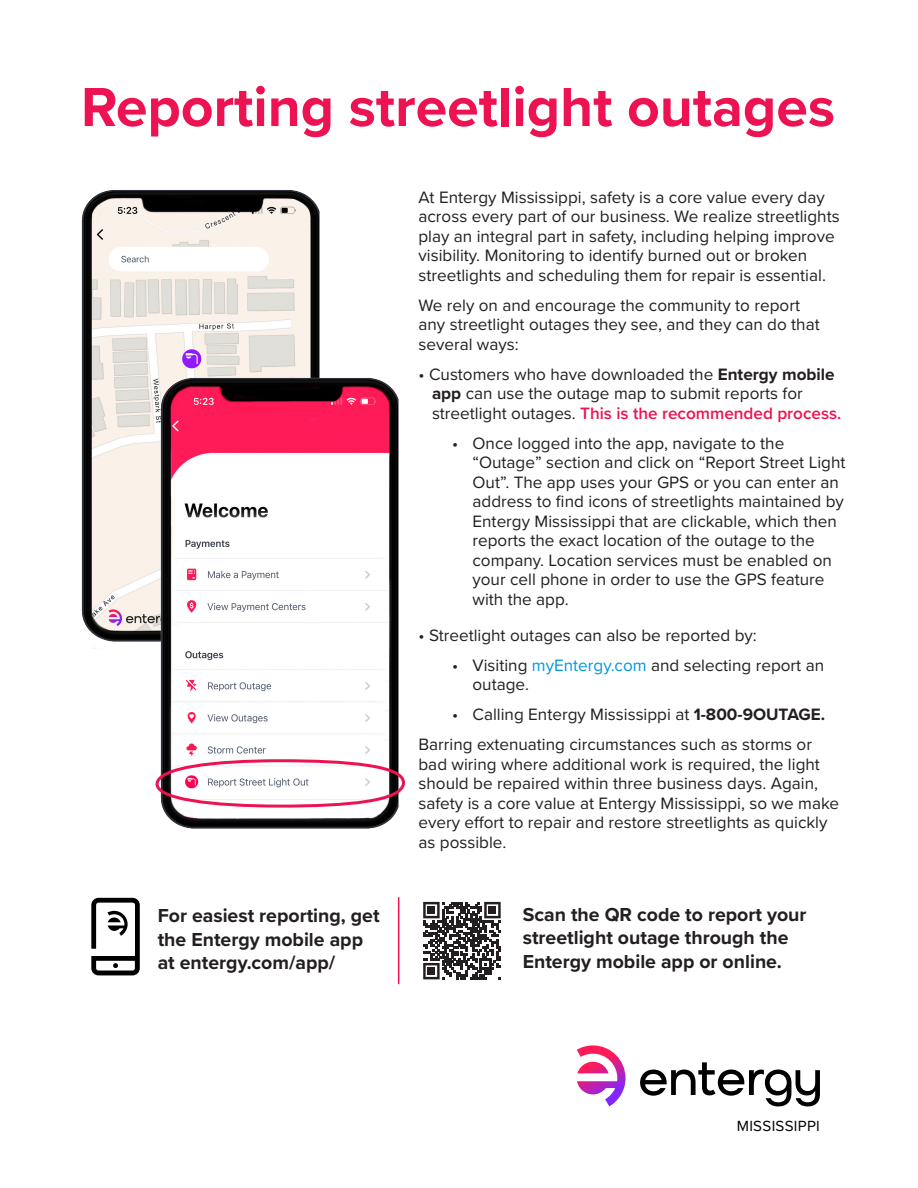
<style>
.page{position:relative;width:918px;height:1188px;background:#fff}
.page>*{position:absolute;margin:0;border:0;box-sizing:border-box;transform-origin:0 0}
.t1{font:700 57px "Proxima Nova";color:#ed1352}
.t2{font:700 19.5px/23.4px "Proxima Nova";color:#231f20}
.t3{font:17.1px/19.5px "Proxima Nova";color:#231f20}
.t4{font:15.3px "Proxima Nova";letter-spacing:.02em;color:#000}
.s1{font-weight:700}
.s2{font-weight:600;color:#ed1352}
.s3{color:#0099da}
</style>
<div class="page">
<svg style="left:91px;top:898px;width:49px;height:77px"></svg>
<svg style="left:640px;top:1062px;width:180px;height:44px"></svg>
<svg style="left:577px;top:1045px;width:49px;height:61px"></svg>
<img style="left:81px;top:190px;width:238px;height:452px">
<img style="left:159px;top:367px;width:240px;height:462px">
<svg style="left:423px;top:902px;width:78px;height:77px"></svg>
<div style="left:428px;top:907px;width:7px;height:7px;background:#231f20"></div>
<div style="left:489px;top:907px;width:7px;height:7px;background:#231f20"></div>
<div style="left:428px;top:968px;width:7px;height:7px;background:#231f20"></div>
<hr style="left:398px;top:897px;width:1px;height:87px;background:#ed1352">
<svg style="left:155px;top:758px;width:250px;height:51px"></svg>
<p class="t1" style="left:81px;top:65px;width:756px">Reporting streetlight outages</p>
<p class="t2" style="left:158px;top:904px;width:224px">For easiest reporting, get the Entergy mobile app at entergy.com/app/</p>
<p class="t3" style="left:418px;top:186px;width:423px">At Entergy Mississippi, safety is a core value every day across every part of our business. We realize streetlights play an integral part in safety, including helping improve visibility. Monitoring to identify burned out or broken streetlights and scheduling them for repair is essential.</p>
<p class="t3" style="left:418px;top:294px;width:403px">We rely on and encourage the community to report any streetlight outages they see, and they can do that several ways:</p>
<p class="t3" style="left:432px;top:363px;width:411px;text-indent:-14px">• Customers who have downloaded the <span class="s1">Entergy mobile app</span> can use the outage map to submit reports for streetlight outages. <span class="s2">This is the recommended process.</span></p>
<p class="t3" style="left:472px;top:432px;width:375px;text-indent:-20px">• Once logged into the app, navigate to the “Outage” section and click on “Report Street Light Out”. The app uses your GPS or you can enter an address to find icons of streetlights maintained by Entergy Mississippi that are clickable, which then reports the exact location of the outage to the company. Location services must be enabled on your cell phone in order to use the GPS feature with the app.</p>
<p class="t3" style="left:418px;top:624px;width:340px">• Streetlight outages can also be reported by:</p>
<p class="t3" style="left:472px;top:654px;width:353px;text-indent:-20px">• Visiting <span class="s3">myEntergy.com</span> and selecting report an outage.</p>
<p class="t3" style="left:452px;top:704px;width:375px">• Calling Entergy Mississippi at <span class="s1">1-800-9OUTAGE.</span></p>
<p class="t3" style="left:418px;top:734px;width:422px">Barring extenuating circumstances such as storms or bad wiring where additional work is required, the light should be repaired within three business days. Again, safety is a core value at Entergy Mississippi, so we make every effort to repair and restore streetlights as quickly as possible.</p>
<p class="t2" style="left:523px;top:902px;width:285px">Scan the QR code to report your streetlight outage through the<br>Entergy mobile app or online.</p>
<p class="t4" style="left:737px;top:1114px;width:85px">MISSISSIPPI</p>
</div>
